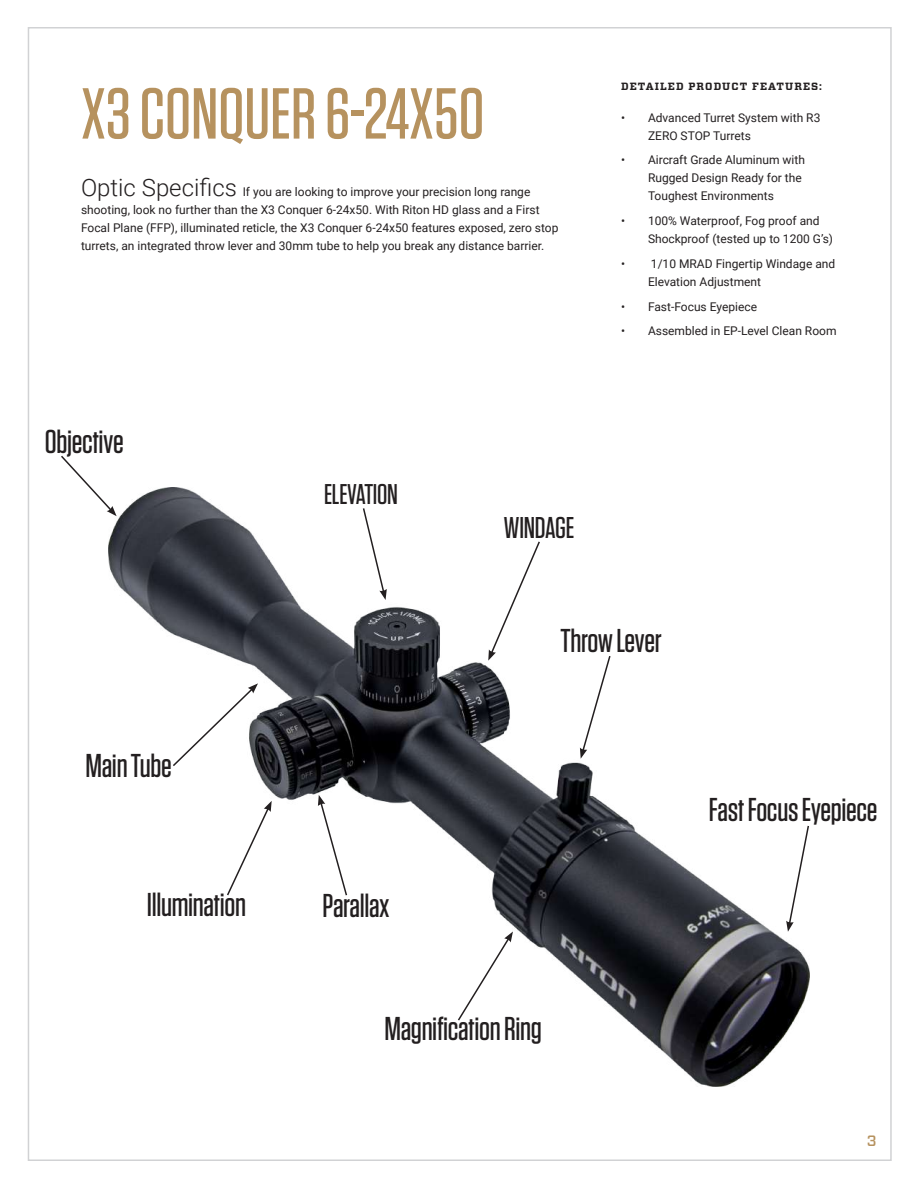
<style>
.page{position:relative;width:918px;height:1188px;background:#fff}
.page>*{position:absolute;margin:0;border:0;box-sizing:border-box;transform-origin:0 0}
.t1{font:500 72px "Tungsten";color:#b6925f}
.t2{font:500 33px "Tungsten";letter-spacing:-.01em;color:#231f20}
.t3{font:500 30px "Tungsten";letter-spacing:-.01em;color:#231f20}
.t4{font:500 28.5px "Tungsten";letter-spacing:-.01em;color:#231f20}
.t5{font:500 15px "Vitesse";color:#b6925f}
.t6{font:12px/18px "Roboto";color:#231f20}
.t7{font:700 10.5px "Vitesse";letter-spacing:.1em;color:#231f20}
.s1{font-weight:300;font-size:24px}
</style>
<div class="page">
<img style="left:108px;top:488px;width:702px;height:598px">
<svg style="left:61px;top:455px;width:56px;height:61px"></svg>
<svg style="left:171px;top:683px;width:87px;height:85px"></svg>
<svg style="left:456px;top:932px;width:57px;height:90px"></svg>
<svg style="left:580px;top:654px;width:32px;height:105px"></svg>
<svg style="left:226px;top:801px;width:46px;height:96px"></svg>
<svg style="left:318px;top:795px;width:30px;height:102px"></svg>
<svg style="left:786px;top:824px;width:24px;height:108px"></svg>
<svg style="left:362px;top:507px;width:25px;height:93px"></svg>
<svg style="left:488px;top:540px;width:53px;height:121px"></svg>
<h1 class="t1" style="left:81px;top:76px;width:405px">X3 CONQUER 6-24X50</h1>
<p class="t6" style="left:81px;top:182px;width:479px"><span class="s1">Optic Specifics</span> If you are looking to improve your precision long range shooting, look no further than the X3 Conquer 6-24x50. With Riton HD glass and a First Focal Plane (FFP), illuminated reticle, the X3 Conquer 6-24x50 features exposed, zero stop turrets, an integrated throw lever and 30mm tube to help you break any distance barrier.</p>
<h2 class="t2" style="left:45px;top:424px;width:80px">Objective</h2>
<h3 class="t4" style="left:324px;top:479px;width:75px">ELEVATION</h3>
<h3 class="t3" style="left:504px;top:512px;width:72px">WINDAGE</h3>
<p class="t7" style="left:621px;top:79px;width:203px">DETAILED PRODUCT FEATURES:</p>
<p class="t6" style="left:648px;top:108px;width:174px;text-indent:-27px">• Advanced Turret System with R3<br>ZERO STOP Turrets</p>
<p class="t6" style="left:648px;top:151px;width:158px;text-indent:-27px">• Aircraft Grade Aluminum with<br>Rugged Design Ready for the<br>Toughest Environments</p>
<p class="t6" style="left:648px;top:211px;width:187px;text-indent:-27px">• 100% Waterproof, Fog proof and<br>Shockproof (tested up to 1200 G’s)</p>
<p class="t6" style="left:648px;top:254px;width:189px;text-indent:-27px">• 1/10 MRAD Fingertip Windage and<br>Elevation Adjustment</p>
<p class="t6" style="left:621px;top:297px;width:138px">• Fast-Focus Eyepiece</p>
<p class="t6" style="left:621px;top:322px;width:217px">• Assembled in EP-Level Clean Room</p>
<h2 class="t2" style="left:86px;top:748px;width:88px">Main Tube</h2>
<h2 class="t2" style="left:561px;top:624px;width:103px">Throw Lever</h2>
<h2 class="t2" style="left:147px;top:887px;width:101px">Illumination</h2>
<h2 class="t2" style="left:322px;top:889px;width:68px">Parallax</h2>
<h2 class="t2" style="left:384px;top:1011px;width:159px">Magnification Ring</h2>
<h2 class="t2" style="left:709px;top:793px;width:170px">Fast Focus Eyepiece</h2>
<p class="t5" style="left:867px;top:1131px;width:11px">3</p>
</div>
